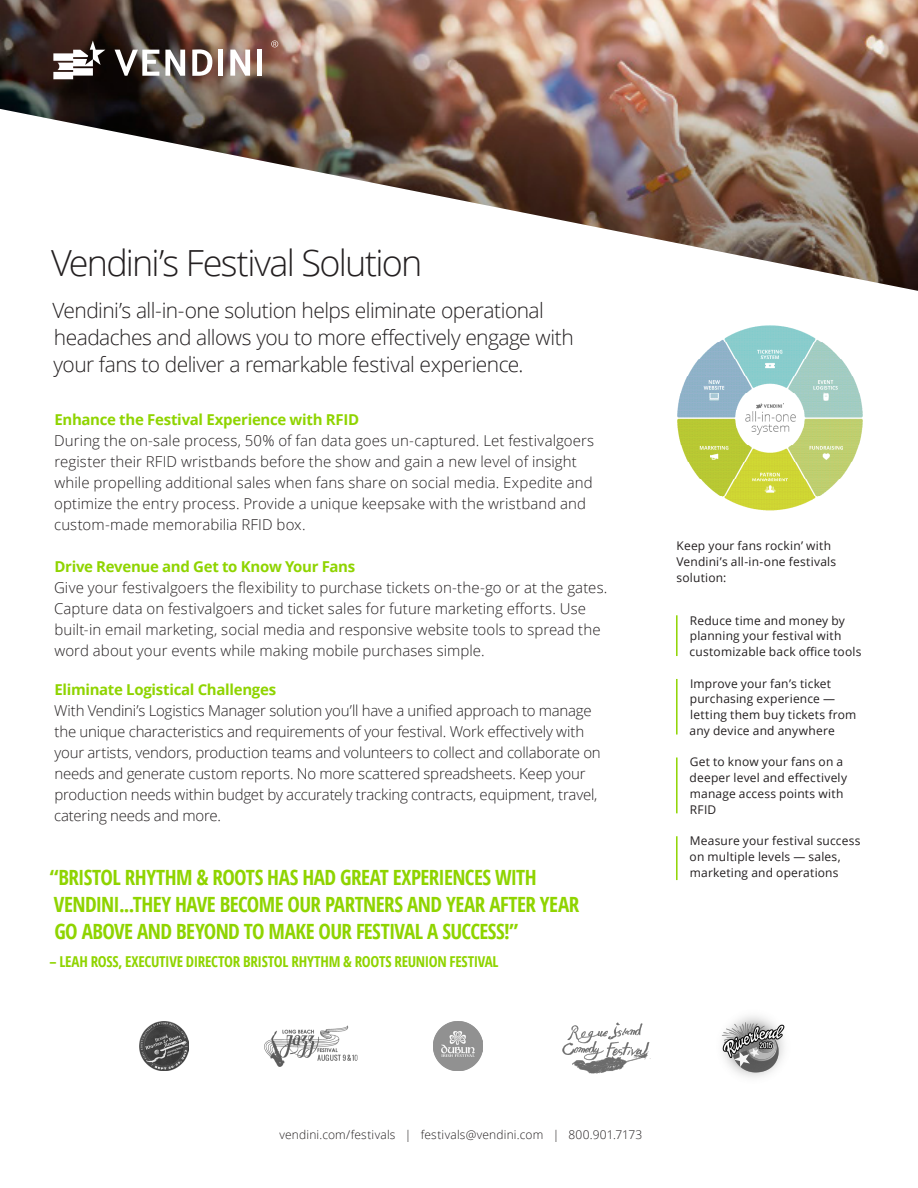
<style>
.page{position:relative;width:918px;height:1188px;background:#fff}
.page>*{position:absolute;margin:0;border:0;box-sizing:border-box;transform-origin:0 0}
.t1{font:300 36px "Open Sans";letter-spacing:-.045em;color:#231f20}
.intro{font:300 21px/27px "Open Sans";letter-spacing:-.025em;color:#231f20}
.pull_quote{font:700 condensed 21px/27px "Open Sans";letter-spacing:-.03em;color:#8fd400}
.t2{font:300 15px/21px "Open Sans";color:#231f20}
.h2_label{font:700 15px "Open Sans";letter-spacing:-.02em;color:#8fd400}
.pull_quote-2{font:700 condensed 15px "Open Sans";letter-spacing:-.02em;color:#8fd400}
.sidebar_paragraph{font:12px/15.8px "Open Sans";letter-spacing:.015em;color:#231f20}
.sidebar_paragraph-2{font:300 12px "Open Sans";letter-spacing:.015em;color:#231f20}
</style>
<div class="page">
<img style="left:0;top:0;width:918px;height:291px">
<hr style="left:676px;top:615px;width:2px;height:41px;background:#8fd400">
<hr style="left:676px;top:679px;width:2px;height:56px;background:#8fd400">
<hr style="left:676px;top:758px;width:2px;height:55px;background:#8fd400">
<hr style="left:676px;top:836px;width:2px;height:44px;background:#8fd400">
<svg style="left:53px;top:41px;width:52px;height:38px"></svg>
<svg style="left:115px;top:50px;width:44px;height:26px"></svg>
<svg style="left:192px;top:49px;width:20px;height:27px"></svg>
<div style="left:218px;top:50px;width:5px;height:26px;background:#fff"></div>
<div style="left:257px;top:50px;width:5px;height:26px;background:#fff"></div>
<svg style="left:165px;top:50px;width:20px;height:26px"></svg>
<svg style="left:230px;top:50px;width:20px;height:26px"></svg>
<svg style="left:271px;top:41px;width:7px;height:6px"></svg>
<img style="left:265px;top:1026px;width:92px;height:41px">
<img style="left:677px;top:325px;width:186px;height:186px">
<img style="left:139px;top:1022px;width:49px;height:48px">
<img style="left:721px;top:1016px;width:64px;height:62px">
<img style="left:433px;top:1021px;width:49px;height:49px">
<img style="left:562px;top:1022px;width:89px;height:51px">
<p class="t1" style="left:51px;top:238px;width:373px">Vendini’s Festival Solution</p>
<p class="intro" style="left:53px;top:296px;width:523px">Vendini’s all-in-one solution helps eliminate operational headaches and allows you to more effectively engage with your fans to deliver a remarkable festival experience.</p>
<p class="h2_label" style="left:54px;top:408px;width:306px">Enhance the Festival Experience with RFID</p>
<p class="t2" style="left:54px;top:429px;width:542px">During the on-sale process, 50% of fan data goes un-captured. Let festivalgoers register their RFID wristbands before the show and gain a new level of insight while propelling additional sales when fans share on social media. Expedite and optimize the entry process. Provide a unique keepsake with the wristband and custom-made memorabilia RFID box.</p>
<p class="h2_label" style="left:54px;top:555px;width:302px">Drive Revenue and Get to Know Your Fans</p>
<p class="t2" style="left:54px;top:576px;width:555px">Give your festivalgoers the flexibility to purchase tickets on-the-go or at the gates.<br>Capture data on festivalgoers and ticket sales for future marketing efforts. Use built-in email marketing, social media and responsive website tools to spread the word about your events while making mobile purchases simple.</p>
<p class="h2_label" style="left:54px;top:678px;width:223px">Eliminate Logistical Challenges</p>
<p class="t2" style="left:54px;top:699px;width:548px">With Vendini’s Logistics Manager solution you’ll have a unified approach to manage the unique characteristics and requirements of your festival. Work effectively with your artists, vendors, production teams and volunteers to collect and collaborate on needs and generate custom reports. No more scattered spreadsheets. Keep your production needs within budget by accurately tracking contracts, equipment, travel, catering needs and more.</p>
<p class="pull_quote" style="left:50px;top:863px;width:531px">“BRISTOL RHYTHM &amp; ROOTS HAS HAD GREAT EXPERIENCES WITH<br>VENDINI...THEY HAVE BECOME OUR PARTNERS AND YEAR AFTER YEAR<br>GO ABOVE AND BEYOND TO MAKE OUR FESTIVAL A SUCCESS!”</p>
<p class="pull_quote-2" style="left:50px;top:951px;width:451px">– LEAH ROSS, EXECUTIVE DIRECTOR BRISTOL RHYTHM &amp; ROOTS REUNION FESTIVAL</p>
<p class="sidebar_paragraph" style="left:676px;top:538px;width:161px">Keep your fans rockin’ with<br>Vendini’s all-in-one festivals solution:</p>
<p class="sidebar_paragraph" style="left:690px;top:612px;width:173px">Reduce time and money by planning your festival with customizable back office tools</p>
<p class="sidebar_paragraph" style="left:690px;top:675px;width:168px">Improve your fan’s ticket purchasing experience — letting them buy tickets from any device and anywhere</p>
<p class="sidebar_paragraph" style="left:690px;top:754px;width:159px">Get to know your fans on a deeper level and effectively manage access points with<br>RFID</p>
<p class="sidebar_paragraph" style="left:690px;top:833px;width:172px">Measure your festival success on multiple levels — sales, marketing and operations</p>
<p class="sidebar_paragraph-2" style="left:279px;top:1126px;width:365px">vendini.com/festivals | festivals@vendini.com | 800.901.7173</p>
</div>
